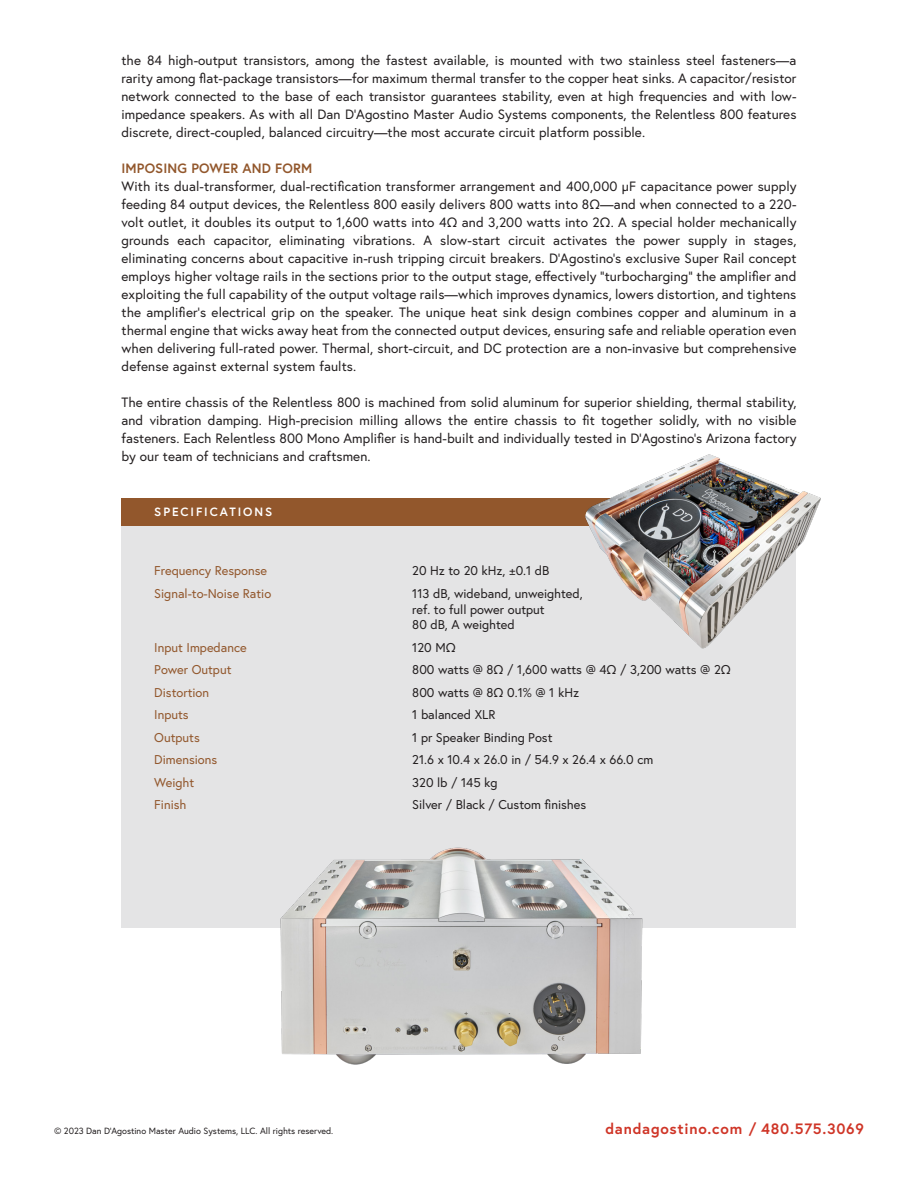
<style>
.page{position:relative;width:918px;height:1188px;background:#fff}
.page>*{position:absolute;margin:0;border:0;box-sizing:border-box;transform-origin:0 0}
.t1{font:700 15px "Europa";letter-spacing:.05em;color:#cf3527}
.t2{font:13.5px/18px "Europa";letter-spacing:.005em;color:#231f20;text-align:justify}
.t3{font:700 13.5px "Europa";letter-spacing:.01em;color:#92572c}
.Body_-_Alt_-_Tabs{font:12.75px/15.8px "Europa";color:#231f20}
.Body_-_Alt_-_Tabs-2{font:12.75px "Europa";color:#92572c}
.t4{font:700 12px "Europa";letter-spacing:.16em;color:#fff}
.Body_-_Alt{font:9px "Europa";color:#231f20}
</style>
<div class="page">
<div style="left:122px;top:505px;width:674px;height:423px;background:#e4e4e5"></div>
<div style="left:122px;top:498px;width:674px;height:27px;background:#92572c"></div>
<img style="left:280px;top:847px;width:363px;height:218px">
<img style="left:586px;top:454px;width:234px;height:194px">
<p class="t2" style="left:122px;top:51px;width:677px">the 84 high-output transistors, among the fastest available, is mounted with two stainless steel fasteners—a rarity among flat-package transistors—for maximum thermal transfer to the copper heat sinks. A capacitor/resistor network connected to the base of each transistor guarantees stability, even at high frequencies and with low&shy;impedance speakers. As with all Dan D’Agostino Master Audio Systems components, the Relentless 800 features discrete, direct-coupled, balanced circuitry—the most accurate circuit platform possible.</p>
<p class="t3" style="left:122px;top:159px;width:192px">IMPOSING POWER AND FORM</p>
<p class="t2" style="left:122px;top:177px;width:677px">With its dual-transformer, dual-rectification transformer arrangement and 400,000 µF capacitance power supply feeding 84 output devices, the Relentless 800 easily delivers 800 watts into 8Ω—and when connected to a 220- volt outlet, it doubles its output to 1,600 watts into 4Ω and 3,200 watts into 2Ω. A special holder mechanically grounds each capacitor, eliminating vibrations. A slow-start circuit activates the power supply in stages, eliminating concerns about capacitive in-rush tripping circuit breakers. D’Agostino’s exclusive Super Rail concept employs higher voltage rails in the sections prior to the output stage, effectively “turbocharging” the amplifier and exploiting the full capability of the output voltage rails—which improves dynamics, lowers distortion, and tightens the amplifier’s electrical grip on the speaker. The unique heat sink design combines copper and aluminum in a thermal engine that wicks away heat from the connected output devices, ensuring safe and reliable operation even when delivering full-rated power. Thermal, short-circuit, and DC protection are a non-invasive but comprehensive defense against external system faults.</p>
<p class="t2" style="left:122px;top:393px;width:677px">The entire chassis of the Relentless 800 is machined from solid aluminum for superior shielding, thermal stability, and vibration damping. High-precision milling allows the entire chassis to fit together solidly, with no visible fasteners. Each Relentless 800 Mono Amplifier is hand-built and individually tested in D’Agostino’s Arizona factory by our team of technicians and craftsmen.</p>
<p class="t4" style="left:154px;top:504px;width:119px">SPECIFICATIONS</p>
<p class="Body_-_Alt_-_Tabs-2" style="left:154px;top:563px;width:114px">Frequency Response</p>
<p class="Body_-_Alt_-_Tabs" style="left:412px;top:563px;width:139px">20 Hz to 20 kHz, ±0.1 dB</p>
<p class="Body_-_Alt_-_Tabs-2" style="left:154px;top:585px;width:118px">Signal-to-Noise Ratio</p>
<p class="Body_-_Alt_-_Tabs" style="left:412px;top:585px;width:172px">113 dB, wideband, unweighted, ref. to full power output</p>
<p class="Body_-_Alt_-_Tabs" style="left:412px;top:617px;width:104px">80 dB, A weighted</p>
<p class="Body_-_Alt_-_Tabs-2" style="left:154px;top:639px;width:94px">Input Impedance</p>
<p class="Body_-_Alt_-_Tabs" style="left:412px;top:639px;width:45px">120 MΩ</p>
<p class="Body_-_Alt_-_Tabs-2" style="left:154px;top:662px;width:79px">Power Output</p>
<p class="Body_-_Alt_-_Tabs" style="left:412px;top:662px;width:320px">800 watts @ 8Ω / 1,600 watts @ 4Ω / 3,200 watts @ 2Ω</p>
<p class="Body_-_Alt_-_Tabs-2" style="left:154px;top:684px;width:56px">Distortion</p>
<p class="Body_-_Alt_-_Tabs" style="left:412px;top:684px;width:168px">800 watts @ 8Ω 0.1% @ 1 kHz</p>
<p class="Body_-_Alt_-_Tabs-2" style="left:154px;top:707px;width:36px">Inputs</p>
<p class="Body_-_Alt_-_Tabs" style="left:412px;top:707px;width:85px">1 balanced XLR</p>
<p class="Body_-_Alt_-_Tabs-2" style="left:154px;top:729px;width:47px">Outputs</p>
<p class="Body_-_Alt_-_Tabs" style="left:412px;top:729px;width:142px">1 pr Speaker Binding Post</p>
<p class="Body_-_Alt_-_Tabs-2" style="left:154px;top:752px;width:64px">Dimensions</p>
<p class="Body_-_Alt_-_Tabs" style="left:412px;top:752px;width:243px">21.6 x 10.4 x 26.0 in / 54.9 x 26.4 x 66.0 cm</p>
<p class="Body_-_Alt_-_Tabs-2" style="left:154px;top:774px;width:41px">Weight</p>
<p class="Body_-_Alt_-_Tabs" style="left:412px;top:774px;width:87px">320 lb / 145 kg</p>
<p class="Body_-_Alt_-_Tabs-2" style="left:154px;top:797px;width:34px">Finish</p>
<p class="Body_-_Alt_-_Tabs" style="left:412px;top:797px;width:175px">Silver / Black / Custom finishes</p>
<p class="Body_-_Alt" style="left:54px;top:1125px;width:281px">© 2023 Dan D’Agostino Master Audio Systems, LLC. All rights reserved.</p>
<p class="t1" style="left:605px;top:1119px;width:260px">dandagostino.com / 480.575.3069</p>
</div>
